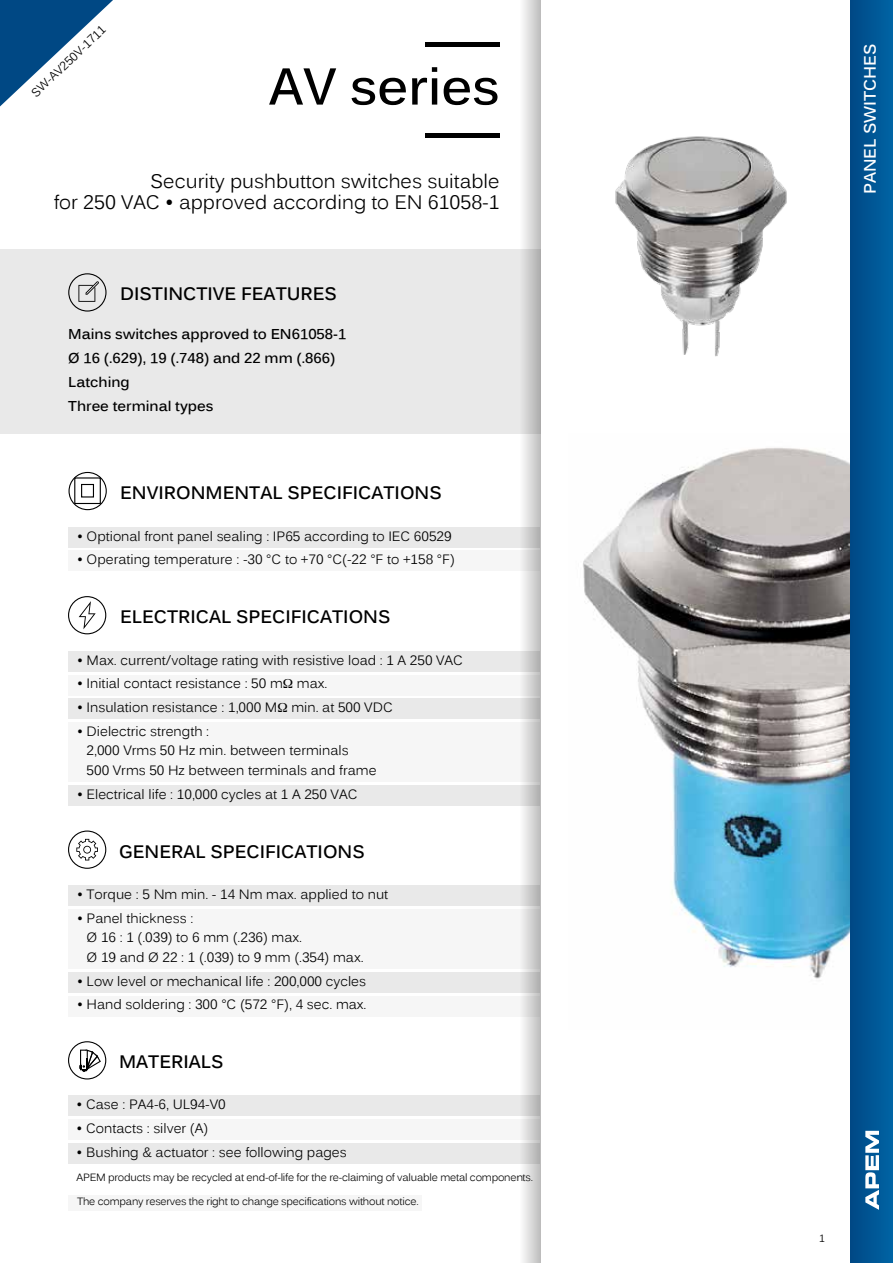
<style>
.page{position:relative;width:893px;height:1263px;background:#fff}
.page>*{position:absolute;margin:0;border:0;box-sizing:border-box;transform-origin:0 0}
.t1{font:700 51px "Kalinga";color:#000}
.t2{font:19.5px/21px "Kalinga";color:#000;text-align:right}
.t3{font:700 18px "Kalinga";color:#000}
.t4{font:700 16.5px "Kalinga";color:#fff}
.t5{font:700 14.25px/24px "Kalinga";color:#000}
.t6{font:13.5px/19.5px "Kalinga";color:#000}
.t7{font:12px "Kalinga";color:#000}
.t8{font:10.5px "Kalinga";letter-spacing:-.02em;color:#000}
</style>
<div class="page">
<div style="left:69px;top:1195px;width:353px;height:15px;background:#f6f6f6"></div>
<hr style="left:426px;top:134px;width:74px;height:4px;background:#000">
<hr style="left:426px;top:43px;width:74px;height:4px;background:#000">
<div style="left:69px;top:651px;width:471px;height:20px;background:#e9e9e9"></div>
<div style="left:69px;top:675px;width:471px;height:20px;background:#f6f6f6"></div>
<div style="left:69px;top:699px;width:471px;height:20px;background:#e9e9e9"></div>
<div style="left:69px;top:722px;width:471px;height:59px;background:#f6f6f6"></div>
<div style="left:69px;top:785px;width:471px;height:20px;background:#e9e9e9"></div>
<svg style="left:68px;top:596px;width:38px;height:38px"></svg>
<div style="left:0;top:250px;width:540px;height:184px;background:#e9e9e9"></div>
<svg style="left:68px;top:273px;width:39px;height:39px"></svg>
<div style="left:69px;top:527px;width:471px;height:20px;background:#e9e9e9"></div>
<div style="left:69px;top:551px;width:471px;height:20px;background:#f6f6f6"></div>
<svg style="left:69px;top:472px;width:38px;height:38px"></svg>
<div style="left:74px;top:477px;width:27px;height:27px;border:1px solid #000"></div>
<div style="left:81px;top:484px;width:13px;height:13px;border:1px solid #000"></div>
<img style="left:583px;top:448px;width:267px;height:531px">
<div style="left:69px;top:886px;width:471px;height:20px;background:#e9e9e9"></div>
<div style="left:69px;top:909px;width:471px;height:59px;background:#f6f6f6"></div>
<div style="left:69px;top:972px;width:471px;height:20px;background:#e9e9e9"></div>
<div style="left:69px;top:996px;width:471px;height:20px;background:#f6f6f6"></div>
<svg style="left:68px;top:830px;width:38px;height:39px"></svg>
<div style="left:68px;top:1096px;width:472px;height:20px;background:#e9e9e9"></div>
<div style="left:68px;top:1120px;width:472px;height:20px;background:#f6f6f6"></div>
<div style="left:68px;top:1143px;width:472px;height:20px;background:#e9e9e9"></div>
<svg style="left:68px;top:1041px;width:38px;height:38px"></svg>
<svg style="left:519px;top:0;width:21px;height:1263px"></svg>
<img style="left:615px;top:136px;width:172px;height:221px">
<div style="left:850px;top:0;width:43px;height:1263px;background:linear-gradient(to right,#004885,#0064a4)"></div>
<svg style="left:0;top:0;width:113px;height:106px"></svg>
<svg style="left:865px;top:1131px;width:14px;height:79px"></svg>
<p class="t7" style="left:28px;top:89px;width:99px;rotate:-43deg">SW-AV250V-1711</p>
<h1 class="t1" style="left:269px;top:53px;width:232px">AV series</h1>
<h2 class="t2" style="left:54px;top:173px;width:447px">Security pushbutton switches suitable<br>for 250 VAC • approved according to EN 61058-1</h2>
<h3 class="t3" style="left:120px;top:282px;width:218px">DISTINCTIVE FEATURES</h3>
<p class="t5" style="left:68px;top:324px;width:280px">Mains switches approved to EN61058-1<br>Ø 16 (.629), 19 (.748) and 22 mm (.866)<br>Latching<br>Three terminal types</p>
<h3 class="t3" style="left:120px;top:481px;width:323px">ENVIRONMENTAL SPECIFICATIONS</h3>
<p class="t6" style="left:77px;top:527px;width:376px">• Optional front panel sealing : IP65 according to IEC 60529</p>
<p class="t6" style="left:77px;top:551px;width:379px">• Operating temperature : -30 °C to +70 °C(-22 °F to +158 °F)</p>
<h3 class="t3" style="left:120px;top:604px;width:272px">ELECTRICAL SPECIFICATIONS</h3>
<p class="t6" style="left:77px;top:651px;width:388px">• Max. current/voltage rating with resistive load : 1 A 250 VAC</p>
<p class="t6" style="left:77px;top:675px;width:252px">• Initial contact resistance : 50 m max.</p>
<p class="t6" style="left:77px;top:699px;width:317px">• Insulation resistance : 1,000 M min. at 500 VDC</p>
<p class="t6" style="left:87px;top:723px;width:291px;text-indent:-10px">• Dielectric strength :<br>2,000 Vrms 50 Hz min. between terminals<br>500 Vrms 50 Hz between terminals and frame</p>
<p class="t6" style="left:77px;top:785px;width:282px">• Electrical life : 10,000 cycles at 1 A 250 VAC</p>
<h3 class="t3" style="left:119px;top:840px;width:247px">GENERAL SPECIFICATIONS</h3>
<p class="t6" style="left:77px;top:886px;width:313px">• Torque : 5 Nm min. - 14 Nm max. applied to nut</p>
<p class="t6" style="left:87px;top:910px;width:279px;text-indent:-10px">• Panel thickness :<br>Ø 16 : 1 (.039) to 6 mm (.236) max.<br>Ø 19 and Ø 22 : 1 (.039) to 9 mm (.354) max.</p>
<p class="t6" style="left:77px;top:972px;width:291px">• Low level or mechanical life : 200,000 cycles</p>
<p class="t6" style="left:77px;top:996px;width:291px">• Hand soldering : 300 °C (572 °F), 4 sec. max.</p>
<h3 class="t3" style="left:119px;top:1049px;width:106px">MATERIALS</h3>
<p class="t6" style="left:77px;top:1096px;width:151px">• Case : PA4-6, UL94-V0</p>
<p class="t6" style="left:77px;top:1120px;width:133px">• Contacts : silver (A)</p>
<p class="t6" style="left:77px;top:1144px;width:272px">• Bushing &amp; actuator : see following pages</p>
<p class="t8" style="left:77px;top:1170px;width:458px">APEM products may be recycled at end-of-life for the re-claiming of valuable metal components.</p>
<p class="t8" style="left:77px;top:1195px;width:343px">The company reserves the right to change specifications without notice.</p>
<p class="t4" style="left:859px;top:194px;width:152px;rotate:-90deg">PANEL SWITCHES</p>
<p class="t8" style="left:819px;top:1231px;width:7px">1</p>
</div>
